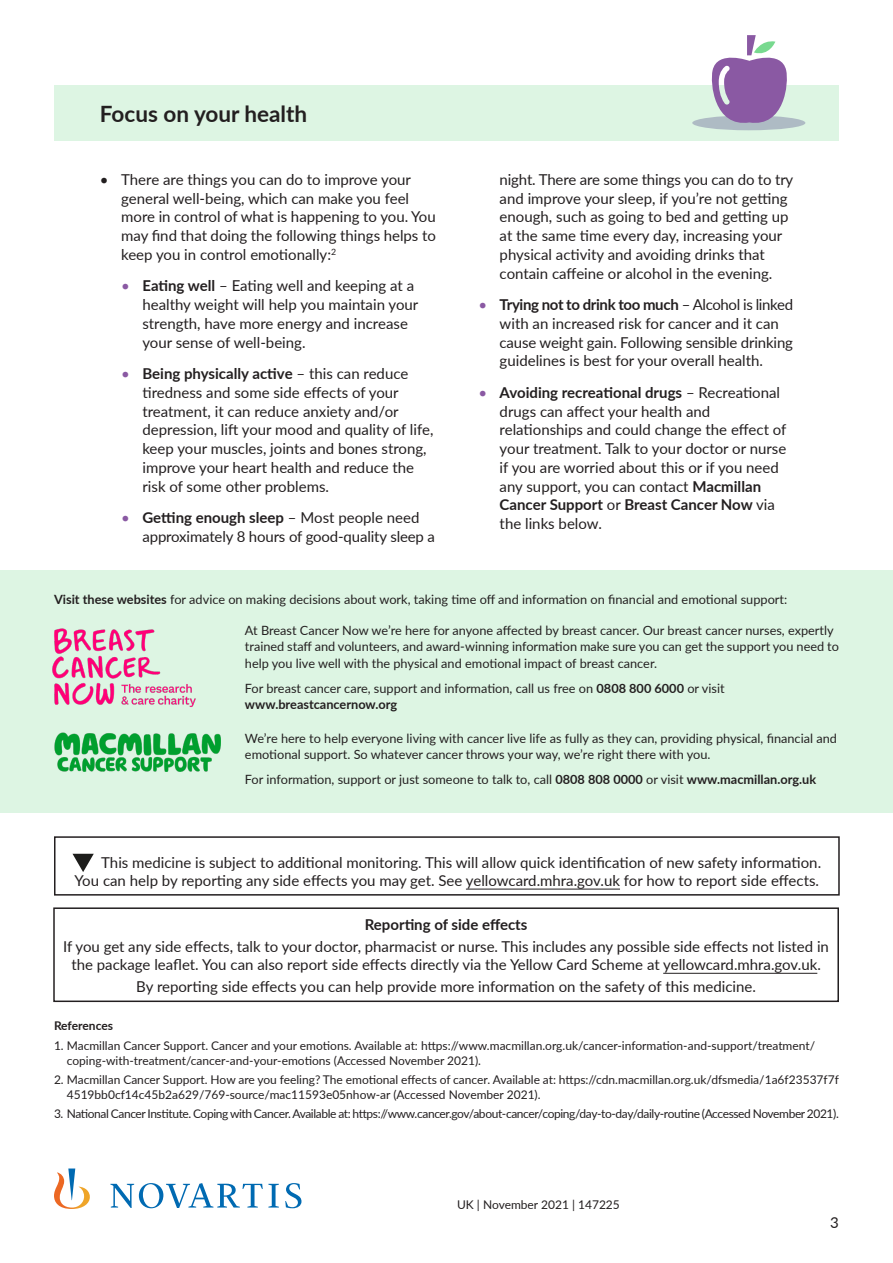
<style>
.page{position:relative;width:893px;height:1263px;background:#fff}
.page>*{position:absolute;margin:0;border:0;box-sizing:border-box;transform-origin:0 0}
.Subhead{font:700 22.5px "Lato";color:#231f20}
.Body_copy{font:15px/18.8px "Lato";color:#231f20}
.Body_copy-2{font:700 15px "Lato";color:#231f20}
.Body_copy-3{font:12.75px/16.5px "Lato";color:#231f20}
.Job_code{font:12px/15px "Lato";color:#231f20}
.Job_code-2{font:12px "Lato";letter-spacing:-.03em;color:#231f20}
.Ref_title{font:700 12px "Lato";letter-spacing:-.01em;color:#231f20}
.s1{color:#8a59a3}
.s2{font-weight:700}
</style>
<div class="page">
<svg style="left:54px;top:1168px;width:247px;height:41px"></svg>
<div style="left:54px;top:86px;width:785px;height:55px;background:#ddf5e3"></div>
<div style="left:692px;top:115px;width:113px;height:15px;background:#aebbc4;border-radius:50%"></div>
<svg style="left:710px;top:35px;width:79px;height:88px"></svg>
<div style="left:0;top:570px;width:893px;height:242px;background:#ddf5e3"></div>
<img style="left:54px;top:733px;width:166px;height:38px">
<img style="left:52px;top:628px;width:144px;height:79px">
<hr style="left:663px;top:973px;width:154px;height:1px;background:#231f20">
<div style="left:53px;top:907px;width:786px;height:95px;border:2px solid #231f20"></div>
<hr style="left:466px;top:889px;width:154px;height:1px;background:#231f20">
<svg style="left:73px;top:854px;width:21px;height:18px"></svg>
<div style="left:54px;top:836px;width:786px;height:59px;border:2px solid #231f20"></div>
<p class="Subhead" style="left:100px;top:98px;width:209px">Focus on your health</p>
<p class="Body_copy" style="left:121px;top:169px;width:316px;text-indent:-21px">• There are things you can do to improve your general well-being, which can make you feel more in control of what is happening to you. You may find that doing the following things helps to keep you in control emotionally:<sup>2</sup></p>
<p class="Body_copy" style="left:142px;top:276px;width:277px;text-indent:-21px"><span class="s1">•</span> <span class="s2">Eating well</span> – Eating well and keeping at a healthy weight will help you maintain your strength, have more energy and increase your sense of well-being.</p>
<p class="Body_copy" style="left:142px;top:364px;width:292px;text-indent:-21px"><span class="s1">•</span> <span class="s2">Being physically active</span> – this can reduce tiredness and some side effects of your treatment, it can reduce anxiety and/or depression, lift your mood and quality of life, keep your muscles, joints and bones strong, improve your heart health and reduce the risk of some other problems.</p>
<p class="Body_copy" style="left:142px;top:508px;width:294px;text-indent:-21px"><span class="s1">•</span> <span class="s2">Getting enough sleep</span> – Most people need approximately 8 hours of good-quality sleep a</p>
<p class="Body_copy" style="left:500px;top:169px;width:295px">night. There are some things you can do to try and improve your sleep, if you’re not getting enough, such as going to bed and getting up at the same time every day, increasing your physical activity and avoiding drinks that contain caffeine or alcohol in the evening.</p>
<p class="Body_copy" style="left:500px;top:295px;width:295px;text-indent:-21px"><span class="s1">•</span> <span class="s2">Trying not to drink too much</span> – Alcohol is linked with an increased risk for cancer and it can cause weight gain. Following sensible drinking guidelines is best for your overall health.</p>
<p class="Body_copy" style="left:500px;top:382px;width:288px;text-indent:-21px"><span class="s1">•</span> <span class="s2">Avoiding recreational drugs</span> – Recreational drugs can affect your health and relationships and could change the effect of your treatment. Talk to your doctor or nurse if you are worried about this or if you need any support, you can contact <span class="s2">Macmillan Cancer Support</span> or <span class="s2">Breast Cancer Now</span> via the links below.</p>
<p class="Body_copy-3" style="left:54px;top:590px;width:735px"><span class="s2">Visit these websites</span> for advice on making decisions about work, taking time off and information on financial and emotional support:</p>
<p class="Body_copy-3" style="left:245px;top:621px;width:595px">At Breast Cancer Now we’re here for anyone affected by breast cancer. Our breast cancer nurses, expertly trained staff and volunteers, and award-winning information make sure you can get the support you need to help you live well with the physical and emotional impact of breast cancer.</p>
<p class="Body_copy-3" style="left:245px;top:679px;width:481px">For breast cancer care, support and information, call us free on <span class="s2">0808 800 6000</span> or visit <span class="s2">www.breastcancernow.org</span></p>
<p class="Body_copy-3" style="left:245px;top:729px;width:594px">We’re here to help everyone living with cancer live life as fully as they can, providing physical, financial and emotional support. So whatever cancer throws your way, we’re right there with you.</p>
<p class="Body_copy-3" style="left:245px;top:771px;width:573px">For information, support or just someone to talk to, call <span class="s2">0808 808 0000</span> or visit <span class="s2">www.macmillan.org.uk</span></p>
<p class="Body_copy" style="left:75px;top:852px;width:748px;line-height:18px;text-align:right">This medicine is subject to additional monitoring. This will allow quick identification of new safety information.<br>You can help by reporting any side effects you may get. See yellowcard.mhra.gov.uk for how to report side effects.</p>
<p class="Body_copy-2" style="left:365px;top:913px;width:164px">Reporting of side effects</p>
<p class="Body_copy" style="left:63px;top:937px;width:767px;line-height:18px;text-align:center">If you get any side effects, talk to your doctor, pharmacist or nurse. This includes any possible side effects not listed in the package leaflet. You can also report side effects directly via the Yellow Card Scheme at yellowcard.mhra.gov.uk.</p>
<p class="Body_copy" style="left:136px;top:976px;width:621px">By reporting side effects you can help provide more information on the safety of this medicine.</p>
<p class="Ref_title" style="left:54px;top:1017px;width:61px">References</p>
<p class="Job_code" style="left:67px;top:1037px;width:750px;text-indent:-13px">1. Macmillan Cancer Support. Cancer and your emotions. Available at: https://www.macmillan.org.uk/cancer-information-and-support/treatment/ coping-with-treatment/cancer-and-your-emotions (Accessed November 2021).</p>
<p class="Job_code" style="left:67px;top:1071px;width:774px;text-indent:-13px">2. Macmillan Cancer Support. How are you feeling? The emotional effects of cancer. Available at: https://cdn.macmillan.org.uk/dfsmedia/1a6f23537f7f<br>4519bb0cf14c45b2a629/769-source/mac11593e05nhow-ar (Accessed November 2021).</p>
<p class="Job_code-2" style="left:54px;top:1105px;width:786px">3. National Cancer Institute. Coping with Cancer. Available at: https://www.cancer.gov/about-cancer/coping/day-to-day/daily-routine (Accessed November 2021).</p>
<p class="Job_code" style="left:457px;top:1196px;width:164px">UK | November 2021 | 147225</p>
<p class="Body_copy" style="left:830px;top:1213px;width:10px">3</p>
</div>
